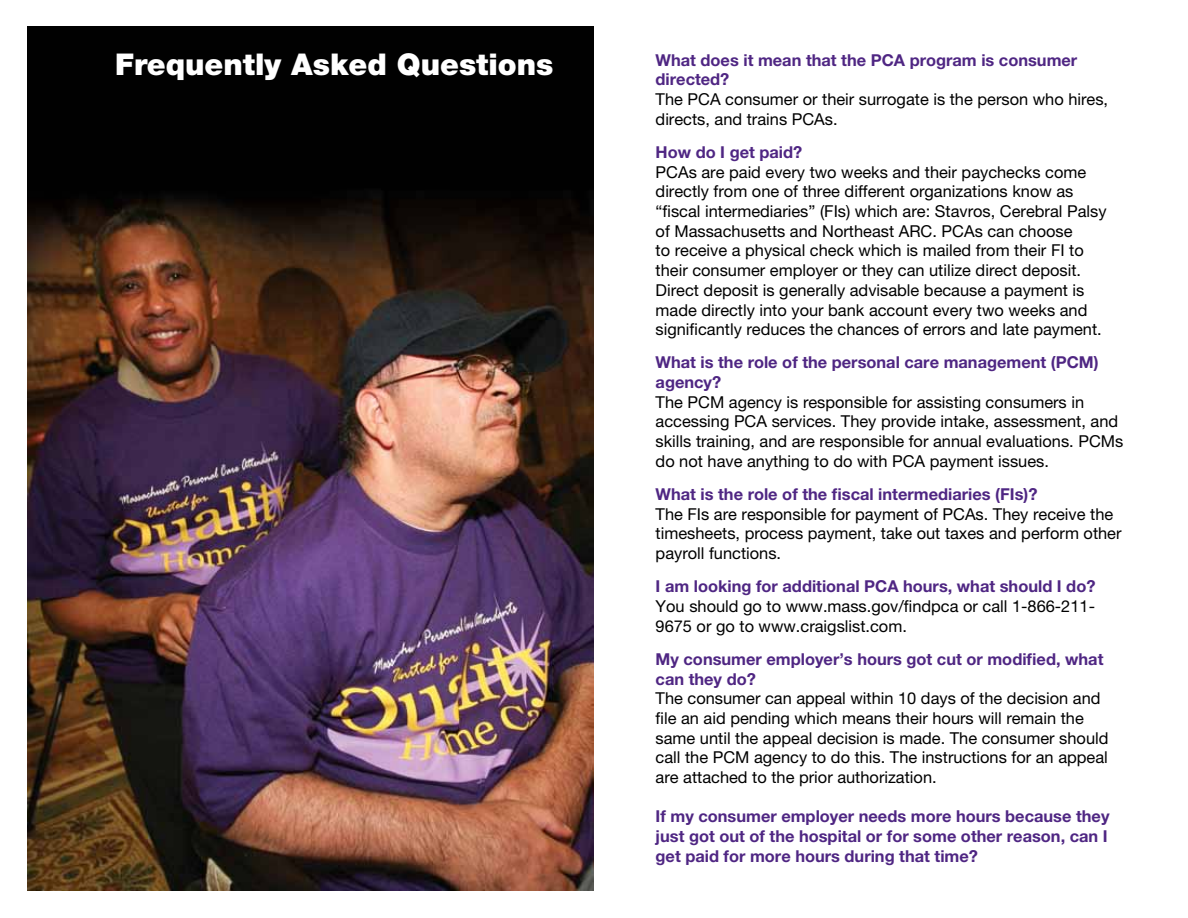
<style>
.page{position:relative;width:1188px;height:918px;background:#fff}
.page>*{position:absolute;margin:0;border:0;box-sizing:border-box;transform-origin:0 0}
.t1{font:900 30px "Helvetica Neue LT Pro";color:#fff}
.t2{font:16.35px/19.6px "Helvetica Neue LT Pro";color:#000}
.t3{font:700 16.35px/19.6px "Helvetica Neue LT Pro";color:#4f2683}
</style>
<div class="page">
<img style="left:27px;top:27px;width:567px;height:864px">
<h1 class="t1" style="left:115px;top:47px;width:440px">Frequently Asked Questions</h1>
<p class="t3" style="left:656px;top:50px;width:423px">What does it mean that the PCA program is consumer directed?</p>
<p class="t2" style="left:656px;top:89px;width:454px">The PCA consumer or their surrogate is the person who hires, directs, and trains PCAs.</p>
<p class="t3" style="left:656px;top:142px;width:148px">How do I get paid?</p>
<p class="t2" style="left:656px;top:162px;width:452px">PCAs are paid every two weeks and their paychecks come directly from one of three different organizations know as “fiscal intermediaries” (FIs) which are: Stavros, Cerebral Palsy of Massachusetts and Northeast ARC. PCAs can choose<br>to receive a physical check which is mailed from their FI to their consumer employer or they can utilize direct deposit.<br>Direct deposit is generally advisable because a payment is made directly into your bank account every two weeks and significantly reduces the chances of errors and late payment.</p>
<p class="t3" style="left:656px;top:352px;width:445px">What is the role of the personal care management (PCM) agency?</p>
<p class="t2" style="left:656px;top:392px;width:469px">The PCM agency is responsible for assisting consumers in accessing PCA services. They provide intake, assessment, and skills training, and are responsible for annual evaluations. PCMs do not have anything to do with PCA payment issues.</p>
<p class="t3" style="left:656px;top:484px;width:383px">What is the role of the fiscal intermediaries (FIs)?</p>
<p class="t2" style="left:656px;top:504px;width:467px">The FIs are responsible for payment of PCAs. They receive the timesheets, process payment, take out taxes and perform other payroll functions.</p>
<p class="t3" style="left:656px;top:576px;width:441px">I am looking for additional PCA hours, what should I do?</p>
<p class="t2" style="left:656px;top:596px;width:441px">You should go to www.mass.gov/findpca or call 1-866-211-<br>9675 or go to www.craigslist.com.</p>
<p class="t3" style="left:656px;top:649px;width:449px">My consumer employer’s hours got cut or modified, what can they do?</p>
<p class="t2" style="left:656px;top:688px;width:454px">The consumer can appeal within 10 days of the decision and file an aid pending which means their hours will remain the same until the appeal decision is made. The consumer should call the PCM agency to do this. The instructions for an appeal are attached to the prior authorization.</p>
<p class="t3" style="left:656px;top:806px;width:455px;text-align:justify">If my consumer employer needs more hours because they just got out of the hospital or for some other reason, can I get paid for more hours during that time?</p>
</div>
